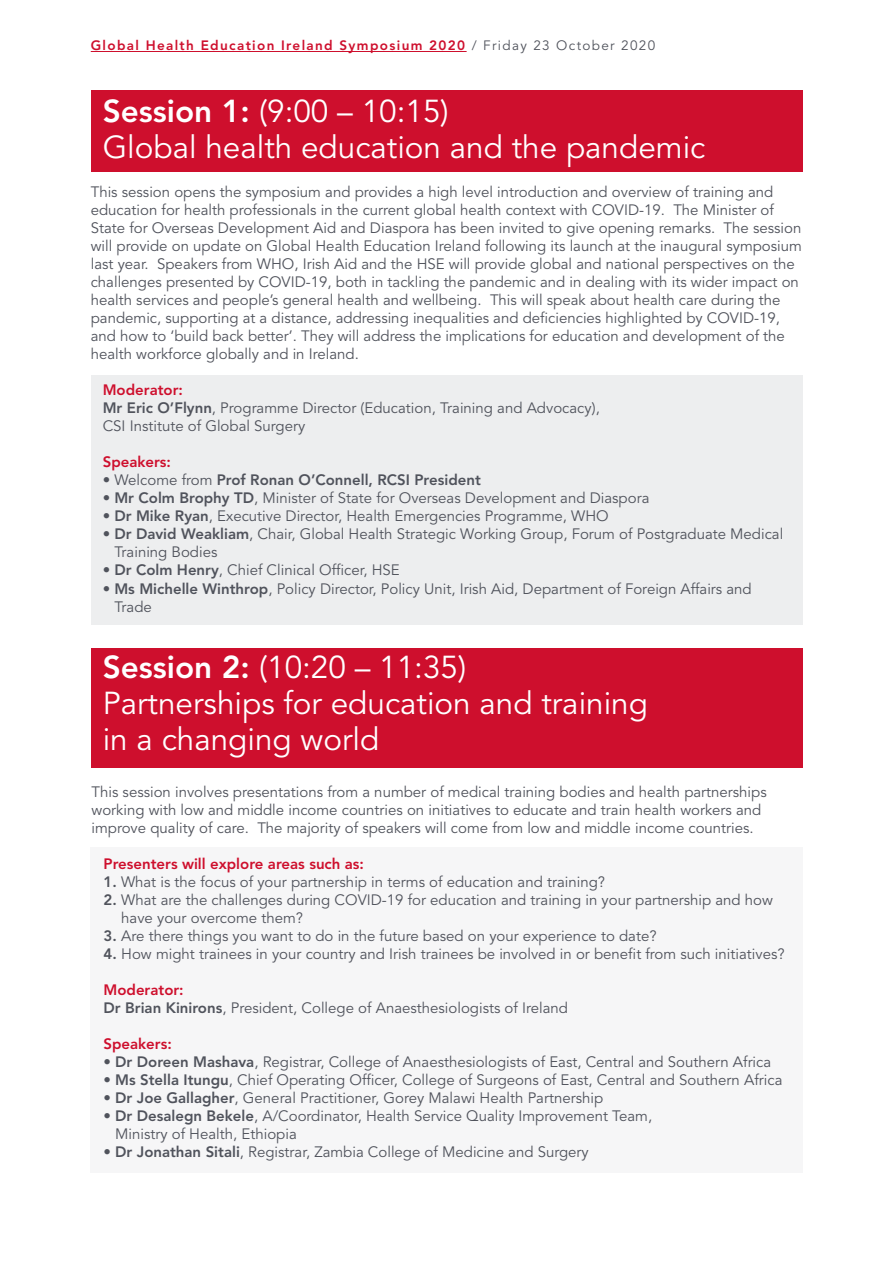
<style>
.page{position:relative;width:893px;height:1263px;background:#fff}
.page>*{position:absolute;margin:0;border:0;box-sizing:border-box;transform-origin:0 0}
.t1{font:31.5px/36px "Avenir";color:#fff}
.t2{font:15px/18px "Avenir";color:#50535c}
.t3{font:800 15px "Avenir";color:#ce0f2d}
.t4{font:800 15px "Avenir";color:#50535c}
.t5{font:800 13.5px "Avenir";letter-spacing:.1em;color:#ce0f2d}
.s1{font-weight:400;color:#50535c}
.s2{font-weight:800}
.s3{font-weight:800;color:#ce0f2d}
.s4{font-weight:400}
</style>
<div class="page">
<div style="left:91px;top:375px;width:711px;height:249px;background:#edeeef"></div>
<div style="left:91px;top:90px;width:711px;height:81px;background:#ce0f2d"></div>
<div style="left:90px;top:848px;width:713px;height:325px;background:#f6f6f7"></div>
<div style="left:91px;top:648px;width:711px;height:119px;background:#ce0f2d"></div>
<hr style="left:91px;top:51px;width:376px;height:1px;background:#ce0f2d">
<p class="t5" style="left:91px;top:37px;width:566px">Global Health Education Ireland Symposium 2020 <span class="s1">/ Friday 23 October 2020</span></p>
<h1 class="t1" style="left:103px;top:94px;width:604px"><span class="s2">Session 1:</span> (9:00 – 10:15)<br>Global health education and the pandemic</h1>
<p class="t2" style="left:91px;top:184px;width:713px">This session opens the symposium and provides a high level introduction and overview of training and education for health professionals in the current global health context with COVID-19. The Minister of State for Overseas Development Aid and Diaspora has been invited to give opening remarks. The session will provide on update on Global Health Education Ireland following its launch at the inaugural symposium last year. Speakers from WHO, Irish Aid and the HSE will provide global and national perspectives on the challenges presented by COVID-19, both in tackling the pandemic and in dealing with its wider impact on health services and people’s general health and wellbeing. This will speak about health care during the pandemic, supporting at a distance, addressing inequalities and deficiencies highlighted by COVID-19, and how to ‘build back better’. They will address the implications for education and development of the health workforce globally and in Ireland.</p>
<p class="t2" style="left:103px;top:382px;width:499px"><span class="s3">Moderator:<br></span><span class="s2">Mr Eric O’Flynn</span>, Programme Director (Education, Training and Advocacy),<br>CSI Institute of Global Surgery</p>
<p class="t3" style="left:103px;top:453px;width:70px">Speakers:</p>
<p class="t4" style="left:103px;top:471px;width:380px"><span class="s4">• Welcome from</span> Prof Ronan O’Connell, RCSI President</p>
<p class="t2" style="left:103px;top:490px;width:548px">• <span class="s2">Mr Colm Brophy TD</span>, Minister of State for Overseas Development and Diaspora</p>
<p class="t2" style="left:103px;top:508px;width:507px">• <span class="s2">Dr Mike Ryan</span>, Executive Director, Health Emergencies Programme, WHO</p>
<p class="t2" style="left:114px;top:526px;width:670px;text-indent:-12px">• <span class="s2">Dr David Weakliam</span>, Chair, Global Health Strategic Working Group, Forum of Postgraduate Medical<br>Training Bodies</p>
<p class="t2" style="left:103px;top:562px;width:298px">• <span class="s2">Dr Colm Henry</span>, Chief Clinical Officer, HSE</p>
<p class="t2" style="left:114px;top:580px;width:639px;text-indent:-12px">• <span class="s2">Ms Michelle Winthrop</span>, Policy Director, Policy Unit, Irish Aid, Department of Foreign Affairs and<br>Trade</p>
<h1 class="t1" style="left:103px;top:650px;width:547px"><span class="s2">Session 2:</span> (10:20 – 11:35)<br>Partnerships for education and training in a changing world</h1>
<p class="t2" style="left:92px;top:784px;width:677px">This session involves presentations from a number of medical training bodies and health partnerships working with low and middle income countries on initiatives to educate and train health workers and improve quality of care. The majority of speakers will come from low and middle income countries.</p>
<p class="t3" style="left:104px;top:855px;width:262px">Presenters will explore areas such as:</p>
<p class="t2" style="left:104px;top:874px;width:503px"><span class="s2">1.</span> What is the focus of your partnership in terms of education and training?</p>
<p class="t2" style="left:121px;top:892px;width:653px;text-indent:-18px"><span class="s2">2.</span> What are the challenges during COVID-19 for education and training in your partnership and how have your overcome them?</p>
<p class="t2" style="left:104px;top:928px;width:555px"><span class="s2">3.</span> Are there things you want to do in the future based on your experience to date?</p>
<p class="t2" style="left:104px;top:946px;width:683px"><span class="s2">4.</span> How might trainees in your country and Irish trainees be involved in or benefit from such initiatives?</p>
<p class="t2" style="left:104px;top:982px;width:466px"><span class="s3">Moderator:<br></span><span class="s2">Dr Brian Kinirons</span>, President, College of Anaesthesiologists of Ireland</p>
<p class="t3" style="left:104px;top:1035px;width:70px">Speakers:</p>
<p class="t2" style="left:104px;top:1054px;width:669px">• <span class="s2">Dr Doreen Mashava</span>, Registrar, College of Anaesthesiologists of East, Central and Southern Africa</p>
<p class="t2" style="left:104px;top:1072px;width:680px">• <span class="s2">Ms Stella Itungu</span>, Chief Operating Officer, College of Surgeons of East, Central and Southern Africa</p>
<p class="t2" style="left:104px;top:1090px;width:501px">• <span class="s2">Dr Joe Gallagher</span>, General Practitioner, Gorey Malawi Health Partnership</p>
<p class="t2" style="left:115px;top:1108px;width:539px;text-indent:-12px">• <span class="s2">Dr Desalegn Bekele</span>, A/Coordinator, Health Service Quality Improvement Team,<br>Ministry of Health, Ethiopia</p>
<p class="t2" style="left:104px;top:1144px;width:487px">• <span class="s2">Dr Jonathan Sitali</span>, Registrar, Zambia College of Medicine and Surgery</p>
</div>
